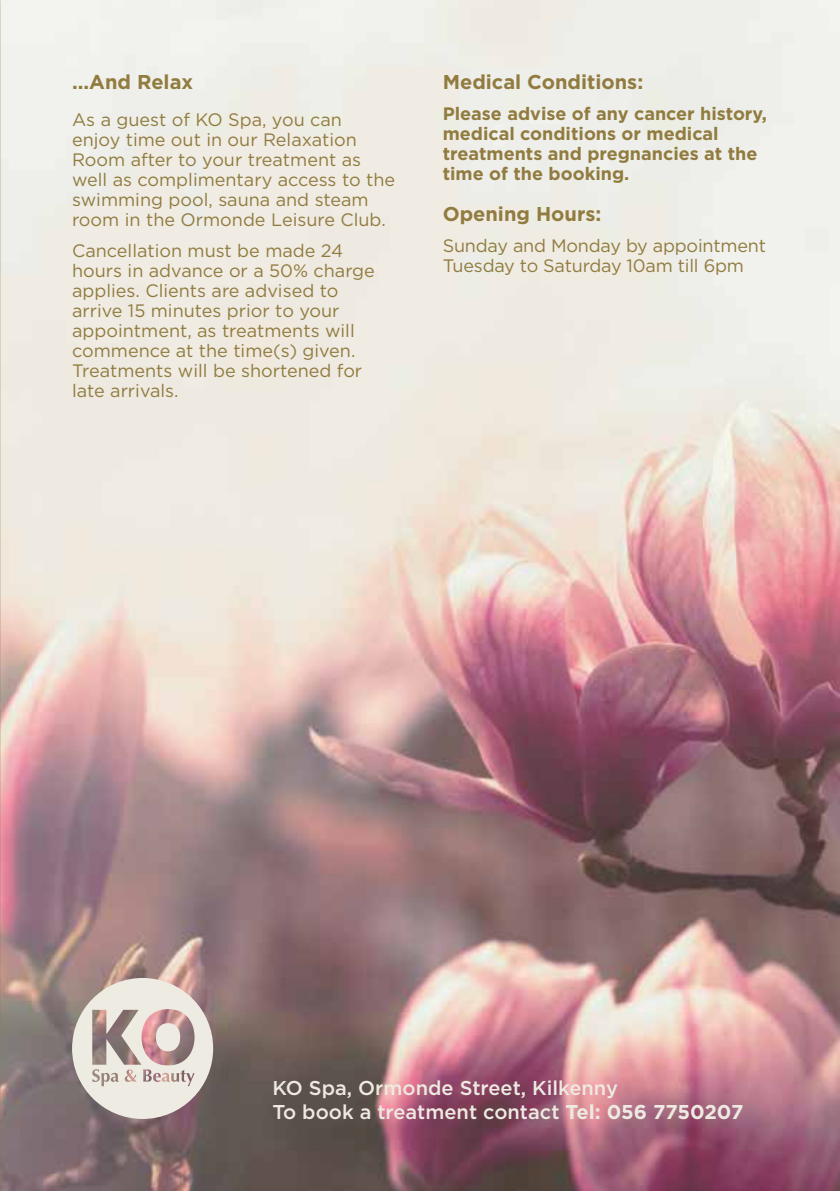
<style>
.page{position:relative;width:840px;height:1191px;background:#fff}
.page>*{position:absolute;margin:0;border:0;box-sizing:border-box;transform-origin:0 0}
.t1{font:500 20px/24px "Gotham";color:#eeeae1}
.t2{font:700 20px "Gotham";color:#917b3f}
.t3{font:18px/20px "Gotham";color:#917b3f}
.t4{font:700 18px/20px "Gotham";color:#917b3f}
.s1{font-weight:700}
</style>
<div class="page">
<img style="left:0;top:0;width:839px;height:1191px">
<svg style="left:72px;top:978px;width:141px;height:141px;background:#c9bbb6"></svg>
<img style="left:0;top:709px;width:1px;height:482px">
<p class="t2" style="left:72px;top:70px;width:122px">...And Relax</p>
<p class="t3" style="left:72px;top:109px;width:324px">As a guest of KO Spa, you can<br>enjoy time out in our Relaxation<br>Room after to your treatment as well as complimentary access to the swimming pool, sauna and steam room in the Ormonde Leisure Club.</p>
<p class="t3" style="left:72px;top:240px;width:304px">Cancellation must be made 24 hours in advance or a 50% charge applies. Clients are advised to arrive 15 minutes prior to your appointment, as treatments will commence at the time(s) given.<br>Treatments will be shortened for late arrivals.</p>
<p class="t2" style="left:442px;top:70px;width:202px">Medical Conditions:</p>
<p class="t4" style="left:442px;top:103px;width:325px">Please advise of any cancer history, medical conditions or medical treatments and pregnancies at the time of the booking.</p>
<p class="t2" style="left:442px;top:202px;width:160px">Opening Hours:</p>
<p class="t3" style="left:442px;top:236px;width:325px">Sunday and Monday by appointment<br>Tuesday to Saturday 10am till 6pm</p>
<p class="t1" style="left:272px;top:1075px;width:472px">KO Spa, Ormonde Street, Kilkenny<br>To book a treatment contact <span class="s1">Tel: 056 7750207</span></p>
</div>
